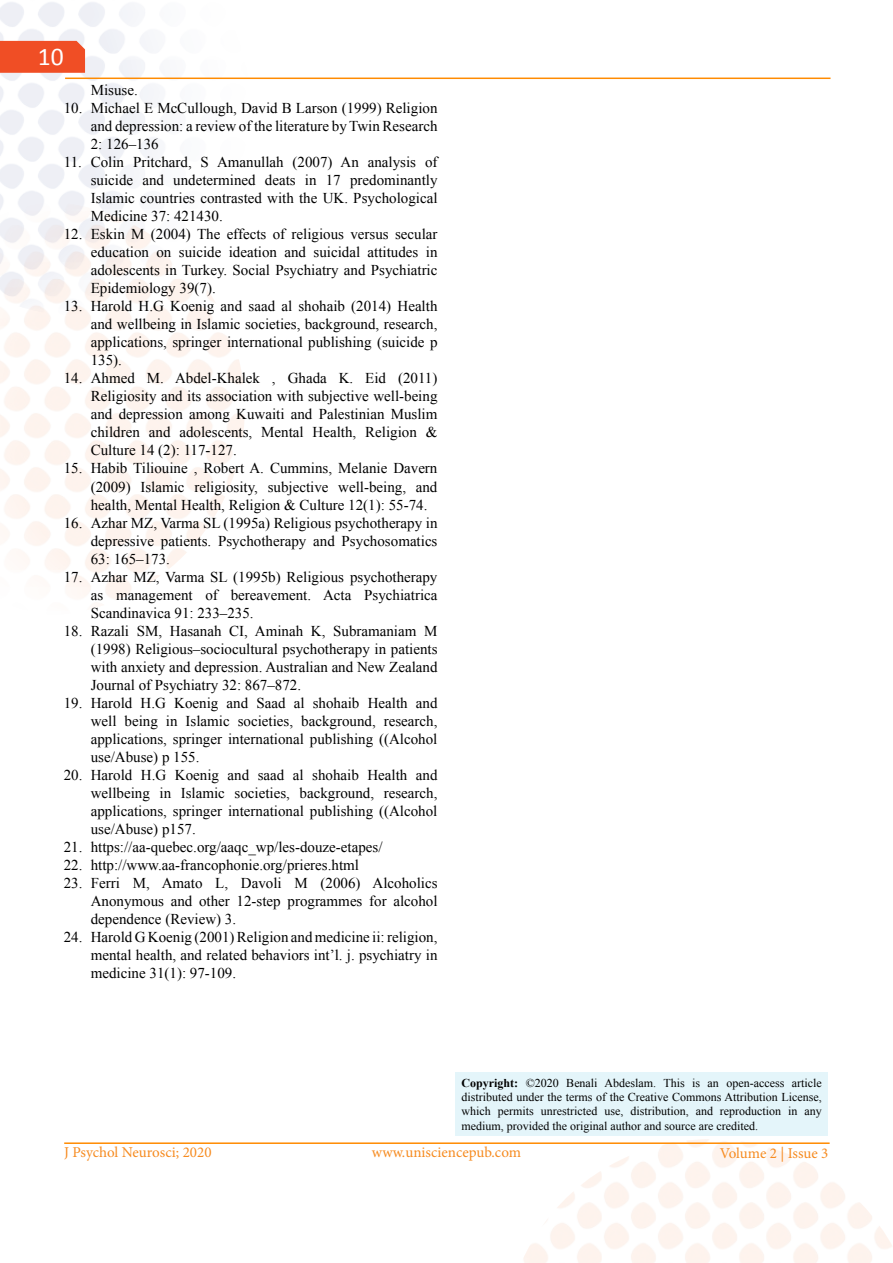
<style>
.page{position:relative;width:893px;height:1263px;background:#fff}
.page>*{position:absolute;margin:0;border:0;box-sizing:border-box;transform-origin:0 0}
.t1{font:25.5px "Calibri";color:#fff}
.t2{font:15px/18px "Times New Roman";color:#000;text-align:justify}
.t3{font:15px "Minion Pro";color:#f68b20}
.t4{font:12px/14.4px "Times New Roman";color:#000;text-align:justify}
.s1{font-weight:700}
</style>
<div class="page">
<div style="left:0;top:41px;width:85px;height:32px;background:#f04e25"></div>
<hr style="left:64px;top:1142px;width:766px;height:2px;background:#ff8b01">
<hr style="left:65px;top:78px;width:765px;height:1px;background:#ff8b01">
<div style="left:456px;top:1072px;width:372px;height:64px;background:#e4f5fa"></div>
<h1 class="t1" style="left:38px;top:40px;width:27px">10</h1>
<p class="t2" style="left:91px;top:81px;width:49px">Misuse.</p>
<p class="t2" style="left:91px;top:99px;width:348px;text-indent:-27px">10. Michael E McCullough, David B Larson (1999) Religion and depression: a review of the literature by Twin Research 2: 126–136</p>
<p class="t2" style="left:91px;top:153px;width:348px;text-indent:-27px">11. Colin Pritchard, S Amanullah (2007) An analysis of suicide and undetermined deats in 17 predominantly Islamic countries contrasted with the UK. Psychological Medicine 37: 421430.</p>
<p class="t2" style="left:91px;top:225px;width:348px;text-indent:-27px">12. Eskin M (2004) The effects of religious versus secular education on suicide ideation and suicidal attitudes in adolescents in Turkey. Social Psychiatry and Psychiatric Epidemiology 39(7).</p>
<p class="t2" style="left:91px;top:297px;width:348px;text-indent:-27px">13. Harold H.G Koenig and saad al shohaib (2014) Health and wellbeing in Islamic societies, background, research, applications, springer international publishing (suicide p 135).</p>
<p class="t2" style="left:91px;top:369px;width:348px;text-indent:-27px">14. Ahmed M. Abdel-Khalek , Ghada K. Eid (2011)<br>Religiosity and its association with subjective well-being and depression among Kuwaiti and Palestinian Muslim children and adolescents, Mental Health, Religion &amp; Culture 14 (2): 117-127.</p>
<p class="t2" style="left:91px;top:459px;width:348px;text-indent:-27px">15. Habib Tiliouine , Robert A. Cummins, Melanie Davern (2009) Islamic religiosity, subjective well-being, and health, Mental Health, Religion &amp; Culture 12(1): 55-74.</p>
<p class="t2" style="left:91px;top:513px;width:348px;text-indent:-27px">16. Azhar MZ, Varma SL (1995a) Religious psychotherapy in depressive patients. Psychotherapy and Psychosomatics 63: 165–173.</p>
<p class="t2" style="left:91px;top:567px;width:348px;text-indent:-27px">17. Azhar MZ, Varma SL (1995b) Religious psychotherapy as management of bereavement. Acta Psychiatrica Scandinavica 91: 233–235.</p>
<p class="t2" style="left:91px;top:621px;width:348px;text-indent:-27px">18. Razali SM, Hasanah CI, Aminah K, Subramaniam M (1998) Religious–sociocultural psychotherapy in patients with anxiety and depression. Australian and New Zealand Journal of Psychiatry 32: 867–872.</p>
<p class="t2" style="left:91px;top:693px;width:348px;text-indent:-27px">19. Harold H.G Koenig and Saad al shohaib Health and well being in Islamic societies, background, research, applications, springer international publishing ((Alcohol use/Abuse) p 155.</p>
<p class="t2" style="left:91px;top:765px;width:348px;text-indent:-27px">20. Harold H.G Koenig and saad al shohaib Health and wellbeing in Islamic societies, background, research, applications, springer international publishing ((Alcohol use/Abuse) p157.</p>
<p class="t2" style="left:64px;top:837px;width:320px">21. https://aa-quebec.org/aaqc_wp/les-douze-etapes/</p>
<p class="t2" style="left:64px;top:855px;width:297px">22. http://www.aa-francophonie.org/prieres.html</p>
<p class="t2" style="left:91px;top:873px;width:348px;text-indent:-27px">23. Ferri M, Amato L, Davoli M (2006) Alcoholics Anonymous and other 12-step programmes for alcohol dependence (Review) 3.</p>
<p class="t2" style="left:91px;top:927px;width:348px;text-indent:-27px">24. Harold G Koenig (2001) Religion and medicine ii: religion, mental health, and related behaviors int’l. j. psychiatry in medicine 31(1): 97-109.</p>
<p class="t4" style="left:462px;top:1075px;width:362px"><span class="s1">Copyright:</span> ©2020 Benali Abdeslam. This is an open-access article distributed under the terms of the Creative Commons Attribution License, which permits unrestricted use, distribution, and reproduction in any medium, provided the original author and source are credited.</p>
<p class="t3" style="left:64px;top:1142px;width:149px">J Psychol Neurosci; 2020</p>
<p class="t3" style="left:372px;top:1142px;width:151px">www.unisciencepub.com</p>
<p class="t3" style="left:720px;top:1143px;width:110px">Volume 2 | Issue 3</p>
</div>
